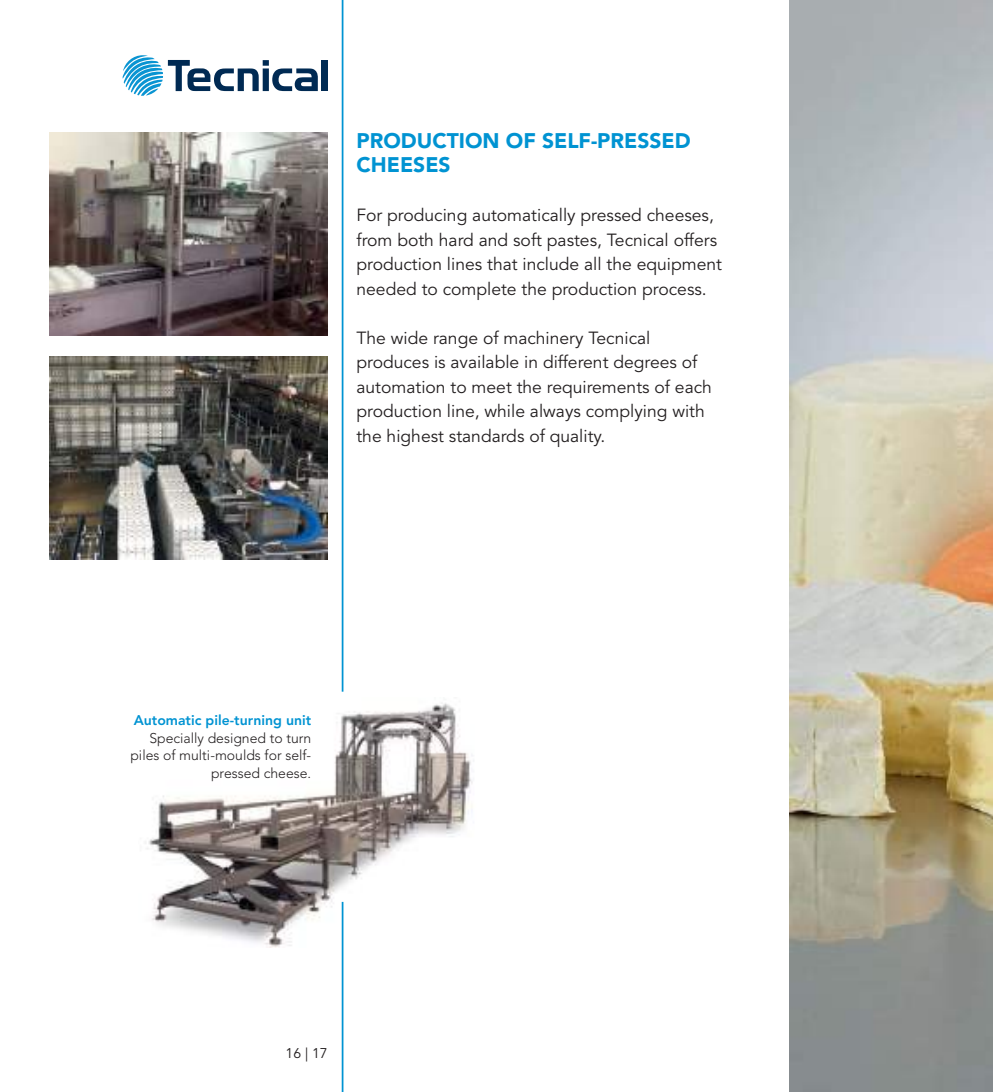
<style>
.page{position:relative;width:993px;height:1092px;background:#fff}
.page>*{position:absolute;margin:0;border:0;box-sizing:border-box;transform-origin:0 0}
.t1{font:900 21px/24.5px "Avenir";color:#0093d2}
.t2{font:17.5px/24.5px "Avenir";color:#231f20}
.t3{font:300 14px/17.5px "Avenir";color:#231f20;text-align:right}
.t4{font:800 14px "Avenir";color:#0093d2}
.t5{font:14px "Avenir";color:#231f20}
</style>
<div class="page">
<img style="left:145px;top:703px;width:329px;height:244px">
<hr style="left:341px;top:0;width:2px;height:691px;background:#0093d2">
<hr style="left:341px;top:901px;width:2px;height:190px;background:#0093d2">
<img style="left:789px;top:0;width:203px;height:1091px">
<img style="left:50px;top:132px;width:277px;height:204px">
<img style="left:50px;top:356px;width:277px;height:204px">
<div style="left:321px;top:60px;width:7px;height:31px;background:#002a53"></div>
<svg style="left:122px;top:55px;width:196px;height:41px"></svg>
<p class="t1" style="left:356px;top:130px;width:335px">PRODUCTION OF SELF-PRESSED<br>CHEESES</p>
<p class="t2" style="left:356px;top:205px;width:367px">For producing automatically pressed cheeses, from both hard and soft pastes, Tecnical offers production lines that include all the equipment needed to complete the production process.</p>
<p class="t2" style="left:356px;top:327px;width:357px">The wide range of machinery Tecnical produces is available in different degrees of automation to meet the requirements of each production line, while always complying with the highest standards of quality.</p>
<p class="t4" style="left:134px;top:714px;width:179px">Automatic pile-turning unit</p>
<p class="t3" style="left:130px;top:730px;width:182px">Specially designed to turn piles of multi-moulds for self&shy;pressed cheese.</p>
<p class="t5" style="left:285px;top:1047px;width:44px">16 | 17</p>
</div>
